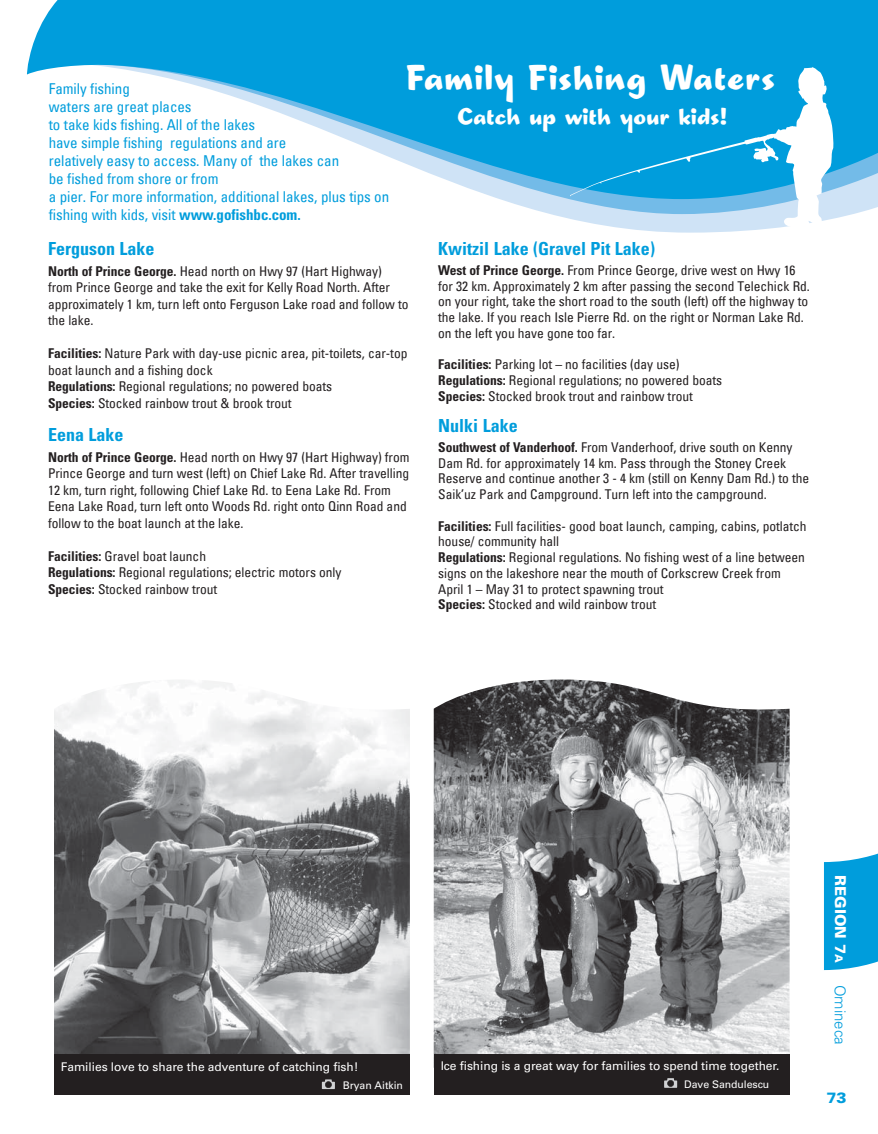
<style>
.page{position:relative;width:878px;height:1134px;background:#fff}
.page>*{position:absolute;margin:0;border:0;box-sizing:border-box;transform-origin:0 0}
.t1{font:36px "Las Vegas OT Castaway";letter-spacing:.04em;color:#fff}
.t2{font:24px "Las Vegas OT Castaway";letter-spacing:.02em;color:#fff}
.t3{font:700 condensed 18px "Univers";color:#009ddc}
.t4{font:condensed 15px/18px "Univers";letter-spacing:-.005em;color:#009ddc}
.t5{font:900 15px "Univers";color:#fff}
.t6{font:300 15px "Univers";color:#009ddc}
.t7{font:900 15px "Univers";color:#009ddc}
.t8{font:condensed 13.5px/15.8px "Univers";letter-spacing:-.005em;color:#231f20}
.t9{font:12px "Univers";letter-spacing:-.005em;color:#fff}
.t10{font:10.5px "Univers";letter-spacing:-.005em;color:#fff}
.s1{font-weight:700}
.s2{font-size:10.5px}
</style>
<div class="page">
<svg style="left:824px;top:853px;width:54px;height:117px;background:#13a4de"></svg>
<svg style="left:500px;top:199px;width:378px;height:15px;fill:#cfe3f6"></svg>
<img style="left:434px;top:680px;width:355px;height:374px">
<img style="left:54px;top:680px;width:356px;height:374px">
<div style="left:54px;top:1054px;width:356px;height:41px;background:#231f20"></div>
<svg style="left:322px;top:1079px;width:13px;height:10px"></svg>
<div style="left:434px;top:1054px;width:355px;height:41px;background:#231f20"></div>
<svg style="left:664px;top:1078px;width:13px;height:10px"></svg>
<svg style="left:27px;top:0;width:851px;height:199px;fill:#009ddc"></svg>
<svg style="left:570px;top:67px;width:263px;height:161px;background:#42b4e4"></svg>
<p class="t4" style="left:49px;top:81px;width:342px">Family fishing<br>waters are great places<br>to take kids fishing. All of the lakes<br>have simple fishing regulations and are<br>relatively easy to access. Many of the lakes can<br>be fished from shore or from<br>a pier. For more information, additional lakes, plus tips on fishing with kids, visit <span class="s1">www.gofishbc.com.</span></p>
<h1 class="t1" style="left:406px;top:65px;width:370px">Family Fishing Waters</h1>
<h2 class="t2" style="left:457px;top:108px;width:271px">Catch up with your kids!</h2>
<h3 class="t3" style="left:48px;top:242px;width:108px">Ferguson Lake</h3>
<p class="t8" style="left:48px;top:264px;width:362px;line-height:16.5px"><span class="s1">North of Prince George.</span> Head north on Hwy 97 (Hart Highway) from Prince George and take the exit for Kelly Road North. After approximately 1 km, turn left onto Ferguson Lake road and follow to the lake.</p>
<p class="t8" style="left:48px;top:346px;width:361px;line-height:16.5px"><span class="s1">Facilities:</span> Nature Park with day-use picnic area, pit-toilets, car-top boat launch and a fishing dock<br><span class="s1">Regulations:</span> Regional regulations; no powered boats<br><span class="s1">Species:</span> Stocked rainbow trout &amp; brook trout</p>
<h3 class="t3" style="left:48px;top:428px;width:77px">Eena Lake</h3>
<p class="t8" style="left:48px;top:450px;width:363px;line-height:16.5px"><span class="s1">North of Prince George.</span> Head north on Hwy 97 (Hart Highway) from Prince George and turn west (left) on Chief Lake Rd. After travelling 12 km, turn right, following Chief Lake Rd. to Eena Lake Rd. From Eena Lake Road, turn left onto Woods Rd. right onto Qinn Road and follow to the boat launch at the lake.</p>
<p class="t8" style="left:48px;top:549px;width:295px;line-height:16.5px"><span class="s1">Facilities:</span> Gravel boat launch<br><span class="s1">Regulations:</span> Regional regulations; electric motors only<br><span class="s1">Species:</span> Stocked rainbow trout</p>
<h3 class="t3" style="left:438px;top:242px;width:218px">Kwitzil Lake (Gravel Pit Lake)</h3>
<p class="t8" style="left:438px;top:263px;width:373px"><span class="s1">West of Prince George.</span> From Prince George, drive west on Hwy 16 for 32 km. Approximately 2 km after passing the second Telechick Rd. on your right, take the short road to the south (left) off the highway to the lake. If you reach Isle Pierre Rd. on the right or Norman Lake Rd. on the left you have gone too far.</p>
<p class="t8" style="left:438px;top:358px;width:285px"><span class="s1">Facilities:</span> Parking lot – no facilities (day use)<br><span class="s1">Regulations:</span> Regional regulations; no powered boats<br><span class="s1">Species:</span> Stocked brook trout and rainbow trout</p>
<h3 class="t3" style="left:438px;top:419px;width:81px">Nulki Lake</h3>
<p class="t8" style="left:438px;top:440px;width:372px"><span class="s1">Southwest of Vanderhoof.</span> From Vanderhoof, drive south on Kenny Dam Rd. for approximately 14 km. Pass through the Stoney Creek Reserve and continue another 3 - 4 km (still on Kenny Dam Rd.) to the Saik’uz Park and Campground. Turn left into the campground.</p>
<p class="t8" style="left:438px;top:519px;width:370px"><span class="s1">Facilities:</span> Full facilities- good boat launch, camping, cabins, potlatch house/ community hall<br><span class="s1">Regulations:</span> Regional regulations. No fishing west of a line between signs on the lakeshore near the mouth of Corkscrew Creek from April 1 – May 31 to protect spawning trout<br><span class="s1">Species:</span> Stocked and wild rainbow trout</p>
<p class="t9" style="left:61px;top:1063px;width:299px">Families love to share the adventure of catching fish!</p>
<p class="t10" style="left:343px;top:1082px;width:62px">Bryan Aitkin</p>
<p class="t9" style="left:440px;top:1061px;width:340px">Ice fishing is a great way for families to spend time together.</p>
<p class="t10" style="left:684px;top:1080px;width:87px">Dave Sandulescu</p>
<p class="t5" style="left:845px;top:875px;width:89px;rotate:90deg">REGION 7<span class="s2">A</span></p>
<p class="t6" style="left:845px;top:985px;width:62px;rotate:90deg">Omineca</p>
<p class="t7" style="left:826px;top:1092px;width:22px">73</p>
</div>
